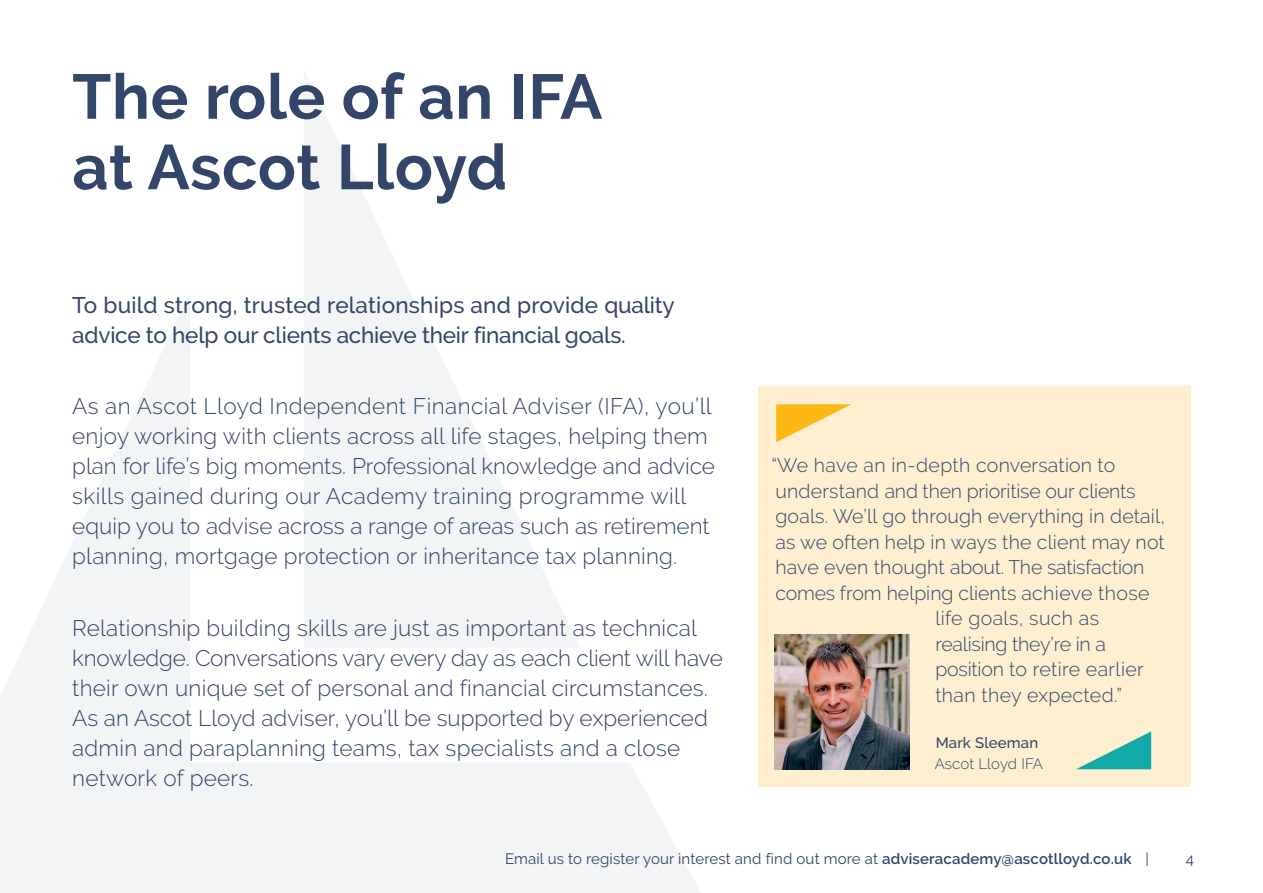
<style>
.page{position:relative;width:1263px;height:893px;background:#fff}
.page>*{position:absolute;margin:0;border:0;box-sizing:border-box;transform-origin:0 0}
.t1{font:700 63px/70.5px "Raleway";letter-spacing:.01em;color:#334569}
.t2{font:300 22.5px/30px "Raleway";letter-spacing:.01em;color:#334569}
.t3{font:500 22.5px/30px "Raleway";letter-spacing:-.01em;color:#334569}
.t4{font:300 19.5px "Raleway";letter-spacing:.005em;color:#334569}
.t5{font:15px "Raleway";letter-spacing:.01em;color:#334569}
.t6{font:300 15px "Raleway";letter-spacing:.005em;color:#334569}
.t7{font:500 15px "Raleway";letter-spacing:.01em;color:#334569}
.s1{font-weight:600}
</style>
<div class="page">
<svg style="left:304px;top:71px;width:106px;height:221px;fill:#f3f5f6"></svg>
<svg style="left:0;top:292px;width:701px;height:601px"></svg>
<div style="left:758px;top:386px;width:433px;height:400px;background:#feefd0"></div>
<svg style="left:776px;top:404px;width:75px;height:38px"></svg>
<svg style="left:1076px;top:731px;width:75px;height:38px"></svg>
<img style="left:775px;top:635px;width:134px;height:134px">
<h1 class="t1" style="left:72px;top:62px;width:532px">The role of an IFA at Ascot Lloyd</h1>
<p class="t3" style="left:72px;top:290px;width:604px">To build strong, trusted relationships and provide quality advice to help our clients achieve their financial goals.</p>
<p class="t2" style="left:72px;top:391px;width:644px">As an Ascot Lloyd Independent Financial Adviser (IFA), you’ll enjoy working with clients across all life stages, helping them plan for life’s big moments. Professional knowledge and advice skills gained during our Academy training programme will equip you to advise across a range of areas such as retirement planning, mortgage protection or inheritance tax planning.</p>
<p class="t2" style="left:72px;top:613px;width:652px">Relationship building skills are just as important as technical knowledge. Conversations vary every day as each client will have their own unique set of personal and financial circumstances.<br>As an Ascot Lloyd adviser, you’ll be supported by experienced admin and paraplanning teams, tax specialists and a close network of peers.</p>
<p class="t4" style="left:771px;top:454px;width:345px">“We have an in-depth conversation to</p>
<p class="t4" style="left:775px;top:479px;width:362px">understand and then prioritise our clients</p>
<p class="t4" style="left:775px;top:505px;width:391px">goals. We’ll go through everything in detail,</p>
<p class="t4" style="left:775px;top:530px;width:391px">as we often help in ways the client may not</p>
<p class="t4" style="left:775px;top:556px;width:371px">have even thought about. The satisfaction</p>
<p class="t4" style="left:775px;top:581px;width:376px">comes from helping clients achieve those</p>
<p class="t4" style="left:935px;top:607px;width:165px">life goals, such as</p>
<p class="t4" style="left:935px;top:632px;width:172px">realising they’re in a</p>
<p class="t4" style="left:935px;top:658px;width:210px">position to retire earlier</p>
<p class="t4" style="left:935px;top:684px;width:188px">than they expected.”</p>
<p class="t7" style="left:936px;top:734px;width:104px">Mark Sleeman</p>
<p class="t6" style="left:935px;top:755px;width:110px">Ascot Lloyd IFA</p>
<p class="t5" style="left:505px;top:850px;width:645px">Email us to register your interest and find out more at <span class="s1">adviseracademy@ascotlloyd.co.uk</span> |</p>
<p class="t5" style="left:1186px;top:850px;width:10px">4</p>
</div>
